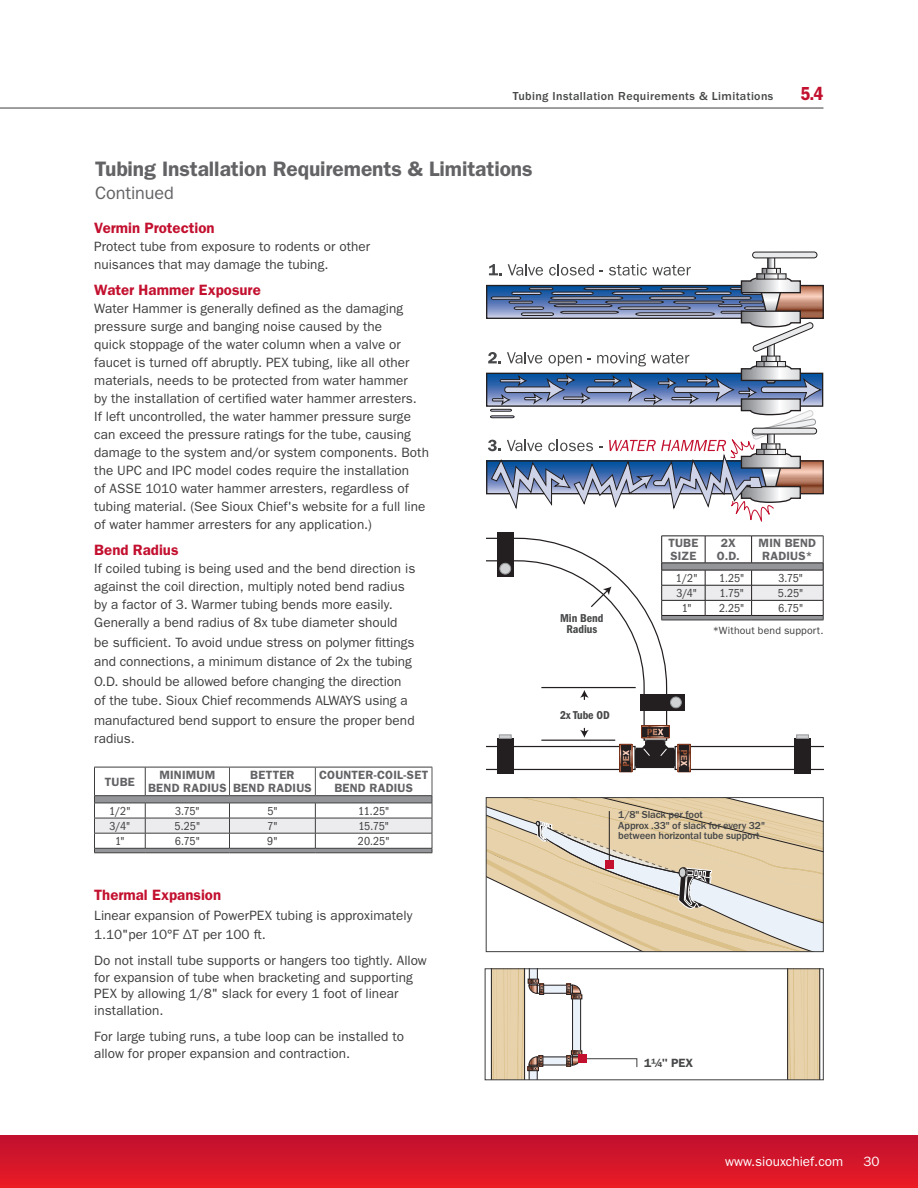
<style>
.page{position:relative;width:918px;height:1188px;background:#fff}
.page>*{position:absolute;margin:0;border:0;box-sizing:border-box;transform-origin:0 0}
.t1{font:600 21px "ITC Franklin Gothic Std";letter-spacing:-.005em;color:#636366}
.t2{font:19.5px "ITC Franklin Gothic Std Dm Cd";color:#c3102f}
.t3{font:18px "ITC Franklin Gothic Std";letter-spacing:-.005em;color:#636366}
.Caption_TITLE{font:600 15px "ITC Franklin Gothic Std";color:#c3102f}
.Body{font:13.5px/18px "ITC Franklin Gothic Std";color:#3e3e3f}
.t4{font:13.5px "ITC Franklin Gothic Std";color:#fff}
.tables_small{font:600 12px/12.5px "ITC Franklin Gothic Std";letter-spacing:.02em;color:#636366;text-align:center}
.tables_small-2{font:condensed 12px "ITC Franklin Gothic Std";letter-spacing:-.01em;color:#3e3e3f}
.t5{font:500 12px "ITC Franklin Gothic Std";letter-spacing:.03em;color:#464748}
.t6{font:600 12px "ITC Franklin Gothic Std";color:#464748}
.t7{font:11.85px/11.9px "ITC Franklin Gothic Std Dm Cd";letter-spacing:-.005em;color:#464748;text-align:center}
.Body-2{font:500 10.5px/10.5px "ITC Franklin Gothic Std";letter-spacing:-.015em;color:#464748}
.Body-3{font:10.5px "ITC Franklin Gothic Std";letter-spacing:.015em;color:#3e3e3f}
</style>
<div class="page">
<div style="left:0;top:1136px;width:918px;height:52px;background:linear-gradient(to bottom,#c01030,#ea1b24)"></div>
<div style="left:497px;top:738px;width:16px;height:36px;background:#231f20"></div>
<div style="left:794px;top:738px;width:17px;height:36px;background:#231f20"></div>
<div style="left:497px;top:532px;width:16px;height:45px;background:#231f20"></div>
<div style="left:770px;top:285px;width:54px;height:34px;border:1px solid #231f20"></div>
<svg style="left:770px;top:258px;width:3px;height:6px"></svg>
<div style="left:768px;top:255px;width:7px;height:22px;border:1px solid #231f20"></div>
<div style="left:753px;top:252px;width:64px;height:6px;background:#e9eaeb;border-radius:3px"></div>
<div style="left:752px;top:252px;width:65px;height:6px;border:1px solid #231f20;border-radius:3px"></div>
<div style="left:770px;top:460px;width:54px;height:34px;border:1px solid #231f20"></div>
<svg style="left:488px;top:799px;width:334px;height:151px;background:#e2d3b8"></svg>
<div style="left:486px;top:797px;width:338px;height:155px;border:1px solid #3e3e3f"></div>
<svg style="left:787px;top:971px;width:33px;height:107px;background:#dbc6a0"></svg>
<div style="left:537px;top:1057px;width:35px;height:8px;background:#eaf1f9"></div>
<div style="left:537px;top:985px;width:35px;height:8px;background:#eaf1f9"></div>
<div style="left:537px;top:985px;width:36px;height:9px;border:1px solid #231f20"></div>
<div style="left:573px;top:993px;width:8px;height:64px;background:#eaf1f9"></div>
<div style="left:572px;top:993px;width:9px;height:64px;border:1px solid #231f20"></div>
<svg style="left:567px;top:984px;width:15px;height:15px"></svg>
<svg style="left:491px;top:971px;width:53px;height:107px"></svg>
<div style="left:485px;top:969px;width:339px;height:111px;border:1px solid #3e3e3f"></div>
<hr style="left:94px;top:853px;width:51px;height:1px;background:#3e3e3f">
<hr style="left:145px;top:853px;width:84px;height:1px;background:#3e3e3f">
<hr style="left:230px;top:853px;width:85px;height:1px;background:#3e3e3f">
<hr style="left:315px;top:853px;width:117px;height:1px;background:#3e3e3f">
<svg style="left:94px;top:767px;width:339px;height:86px"></svg>
<hr style="left:609px;top:811px;width:1px;height:54px;background:#231f20">
<div style="left:605px;top:860px;width:8px;height:9px;background:#c3102f"></div>
<svg style="left:567px;top:1051px;width:70px;height:16px"></svg>
<div style="left:578px;top:1054px;width:8px;height:9px;background:#c3102f"></div>
<hr style="left:0;top:108px;width:824px;height:1px;background:#3e3e3f">
<svg style="left:488px;top:264px;width:334px;height:258px"></svg>
<svg style="left:486px;top:536px;width:338px;height:236px"></svg>
<hr style="left:662px;top:615px;width:43px;height:1px;background:#231f20">
<hr style="left:705px;top:615px;width:47px;height:1px;background:#231f20">
<hr style="left:752px;top:615px;width:71px;height:1px;background:#231f20">
<p class="t5" style="left:513px;top:90px;width:262px">Tubing Installation Requirements &amp; Limitations</p>
<p class="t2" style="left:801px;top:83px;width:24px">5.4</p>
<p class="t1" style="left:95px;top:157px;width:439px">Tubing Installation Requirements &amp; Limitations</p>
<p class="t3" style="left:95px;top:182px;width:80px">Continued</p>
<p class="Caption_TITLE" style="left:94px;top:219px;width:122px">Vermin Protection</p>
<p class="Body" style="left:94px;top:237px;width:277px">Protect tube from exposure to rodents or other nuisances that may damage the tubing.</p>
<p class="Caption_TITLE" style="left:94px;top:281px;width:168px">Water Hammer Exposure</p>
<p class="Body" style="left:94px;top:300px;width:336px">Water Hammer is generally defined as the damaging pressure surge and banging noise caused by the<br>quick stoppage of the water column when a valve or faucet is turned off abruptly. PEX tubing, like all other materials, needs to be protected from water hammer<br>by the installation of certified water hammer arresters.<br>If left uncontrolled, the water hammer pressure surge can exceed the pressure ratings for the tube, causing damage to the system and/or system components. Both the UPC and IPC model codes require the installation<br>of ASSE 1010 water hammer arresters, regardless of tubing material. (See Sioux Chief's website for a full line of water hammer arresters for any application.)</p>
<p class="Caption_TITLE" style="left:94px;top:541px;width:86px">Bend Radius</p>
<p class="Body" style="left:94px;top:560px;width:323px">If coiled tubing is being used and the bend direction is against the coil direction, multiply noted bend radius by a factor of 3. Warmer tubing bends more easily.<br>Generally a bend radius of 8x tube diameter should</p>
<p class="Body" style="left:94px;top:633px;width:322px;line-height:19.5px">be sufficient. To avoid undue stress on polymer fittings and connections, a minimum distance of 2x the tubing O.D. should be allowed before changing the direction of the tube. Sioux Chief recommends ALWAYS using a manufactured bend support to ensure the proper bend</p>
<p class="Body" style="left:94px;top:729px;width:42px">radius.</p>
<p class="tables_small" style="left:105px;top:775px;width:31px">TUBE</p>
<p class="tables_small" style="left:148px;top:768px;width:80px;line-height:13.5px">MINIMUM<br>BEND RADIUS</p>
<p class="tables_small" style="left:250px;top:768px;width:46px">BETTER</p>
<p class="tables_small" style="left:319px;top:768px;width:111px">COUNTER-COIL-SET</p>
<p class="tables_small" style="left:334px;top:782px;width:80px">BEND RADIUS</p>
<p class="tables_small" style="left:233px;top:782px;width:80px">BEND RADIUS</p>
<p class="tables_small-2" style="left:109px;top:804px;width:23px">1/2"</p>
<p class="tables_small-2" style="left:175px;top:804px;width:26px">3.75"</p>
<p class="tables_small-2" style="left:267px;top:804px;width:12px">5"</p>
<p class="tables_small-2" style="left:358px;top:804px;width:32px">11.25"</p>
<p class="tables_small-2" style="left:110px;top:819px;width:22px">3/4"</p>
<p class="tables_small-2" style="left:175px;top:819px;width:27px">5.25"</p>
<p class="tables_small-2" style="left:267px;top:819px;width:12px">7"</p>
<p class="tables_small-2" style="left:358px;top:819px;width:32px">15.75"</p>
<p class="tables_small-2" style="left:115px;top:834px;width:11px">1"</p>
<p class="tables_small-2" style="left:175px;top:834px;width:26px">6.75"</p>
<p class="tables_small-2" style="left:267px;top:834px;width:12px">9"</p>
<p class="tables_small-2" style="left:358px;top:834px;width:33px">20.25"</p>
<p class="Caption_TITLE" style="left:94px;top:886px;width:128px">Thermal Expansion</p>
<p class="Body" style="left:94px;top:906px;width:320px;line-height:19.5px">Linear expansion of PowerPEX tubing is approximately<br>1.10"per 10°F ΔT per 100 ft.</p>
<p class="Body" style="left:94px;top:953px;width:334px;line-height:16.5px">Do not install tube supports or hangers too tightly. Allow for expansion of tube when bracketing and supporting PEX by allowing 1/8" slack for every 1 foot of linear installation.</p>
<p class="Body" style="left:94px;top:1029px;width:311px;line-height:16.5px">For large tubing runs, a tube loop can be installed to allow for proper expansion and contraction.</p>
<p class="t7" style="left:560px;top:612px;width:45px">Min Bend<br>Radius</p>
<p class="t7" style="left:560px;top:709px;width:51px">2x Tube OD</p>
<p class="tables_small" style="left:668px;top:537px;width:31px;text-align:left">TUBE<br>SIZE</p>
<p class="tables_small" style="left:721px;top:537px;width:17px">2X</p>
<p class="tables_small" style="left:717px;top:549px;width:24px">O.D.</p>
<p class="tables_small" style="left:759px;top:537px;width:59px">MIN BEND<br>RADIUS*</p>
<p class="tables_small-2" style="left:676px;top:571px;width:23px">1/2"</p>
<p class="tables_small-2" style="left:719px;top:571px;width:27px">1.25"</p>
<p class="tables_small-2" style="left:778px;top:571px;width:26px">3.75"</p>
<p class="tables_small-2" style="left:676px;top:586px;width:22px">3/4"</p>
<p class="tables_small-2" style="left:719px;top:586px;width:26px">1.75"</p>
<p class="tables_small-2" style="left:778px;top:586px;width:27px">5.25"</p>
<p class="tables_small-2" style="left:682px;top:601px;width:11px">1"</p>
<p class="tables_small-2" style="left:719px;top:601px;width:27px">2.25"</p>
<p class="tables_small-2" style="left:778px;top:601px;width:26px">6.75"</p>
<p class="Body-3" style="left:713px;top:624px;width:112px">*Without bend support.</p>
<p class="Body-2" style="left:618px;top:810px;width:148px">1/8" Slack per foot<br>Approx .33" of slack for every 32" between horizontal tube support</p>
<p class="t6" style="left:644px;top:1056px;width:50px">1¼" PEX</p>
<p class="t4" style="left:725px;top:1154px;width:119px">www.siouxchief.com</p>
<p class="t4" style="left:863px;top:1154px;width:18px">30</p>
</div>
